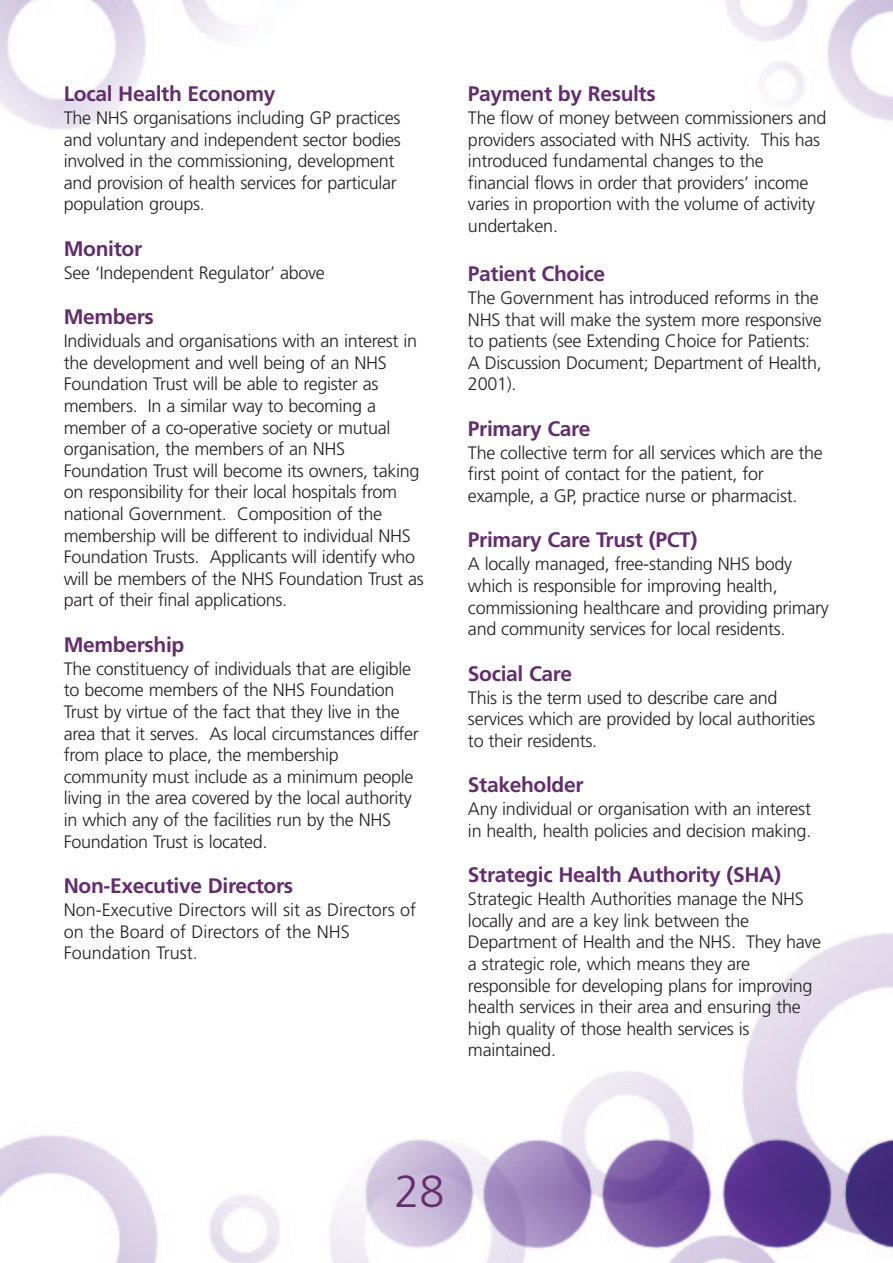
<style>
.page{position:relative;width:893px;height:1263px;background:#fff}
.page>*{position:absolute;margin:0;border:0;box-sizing:border-box;transform-origin:0 0}
.t1{font:300 45px "Frutiger";color:#632d6d}
.t2{font:700 21px "Frutiger";letter-spacing:-.015em;color:#632d6d}
.t3{font:300 18px/21.6px "Frutiger";letter-spacing:-.015em;color:#231f20}
</style>
<div class="page">
<img style="left:0;top:0;width:892px;height:1263px">
<p class="t2" style="left:64px;top:85px;width:213px">Local Health Economy</p>
<p class="t3" style="left:64px;top:108px;width:338px">The NHS organisations including GP practices and voluntary and independent sector bodies involved in the commissioning, development and provision of health services for particular population groups.</p>
<p class="t2" style="left:64px;top:240px;width:80px">Monitor</p>
<p class="t3" style="left:64px;top:263px;width:262px">See ‘Independent Regulator’ above</p>
<p class="t2" style="left:64px;top:308px;width:92px">Members</p>
<p class="t3" style="left:64px;top:331px;width:361px">Individuals and organisations with an interest in the development and well being of an NHS Foundation Trust will be able to register as members. In a similar way to becoming a member of a co-operative society or mutual organisation, the members of an NHS Foundation Trust will become its owners, taking on responsibility for their local hospitals from national Government. Composition of the membership will be different to individual NHS Foundation Trusts. Applicants will identify who will be members of the NHS Foundation Trust as part of their final applications.</p>
<p class="t2" style="left:64px;top:636px;width:122px">Membership</p>
<p class="t3" style="left:64px;top:659px;width:356px">The constituency of individuals that are eligible to become members of the NHS Foundation Trust by virtue of the fact that they live in the area that it serves. As local circumstances differ from place to place, the membership community must include as a minimum people living in the area covered by the local authority in which any of the facilities run by the NHS Foundation Trust is located.</p>
<p class="t2" style="left:64px;top:877px;width:231px">Non-Executive Directors</p>
<p class="t3" style="left:64px;top:900px;width:354px">Non-Executive Directors will sit as Directors of on the Board of Directors of the NHS<br>Foundation Trust.</p>
<p class="t2" style="left:468px;top:85px;width:189px">Payment by Results</p>
<p class="t3" style="left:468px;top:108px;width:360px">The flow of money between commissioners and providers associated with NHS activity. This has introduced fundamental changes to the financial flows in order that providers’ income varies in proportion with the volume of activity undertaken.</p>
<p class="t2" style="left:468px;top:265px;width:139px">Patient Choice</p>
<p class="t3" style="left:468px;top:288px;width:355px">The Government has introduced reforms in the NHS that will make the system more responsive to patients (see Extending Choice for Patients:<br>A Discussion Document; Department of Health, 2001).</p>
<p class="t2" style="left:468px;top:420px;width:124px">Primary Care</p>
<p class="t3" style="left:468px;top:443px;width:356px">The collective term for all services which are the first point of contact for the patient, for example, a GP, practice nurse or pharmacist.</p>
<p class="t2" style="left:468px;top:532px;width:231px">Primary Care Trust (PCT)</p>
<p class="t3" style="left:468px;top:555px;width:362px">A locally managed, free-standing NHS body which is responsible for improving health, commissioning healthcare and providing primary and community services for local residents.</p>
<p class="t2" style="left:468px;top:665px;width:106px">Social Care</p>
<p class="t3" style="left:468px;top:688px;width:349px">This is the term used to describe care and services which are provided by local authorities to their residents.</p>
<p class="t2" style="left:468px;top:776px;width:117px">Stakeholder</p>
<p class="t3" style="left:468px;top:799px;width:345px">Any individual or organisation with an interest in health, health policies and decision making.</p>
<p class="t2" style="left:468px;top:866px;width:314px">Strategic Health Authority (SHA)</p>
<p class="t3" style="left:468px;top:889px;width:355px">Strategic Health Authorities manage the NHS locally and are a key link between the Department of Health and the NHS. They have a strategic role, which means they are responsible for developing plans for improving health services in their area and ensuring the high quality of those health services is maintained.</p>
<h1 class="t1" style="left:394px;top:1173px;width:52px">28</h1>
</div>
